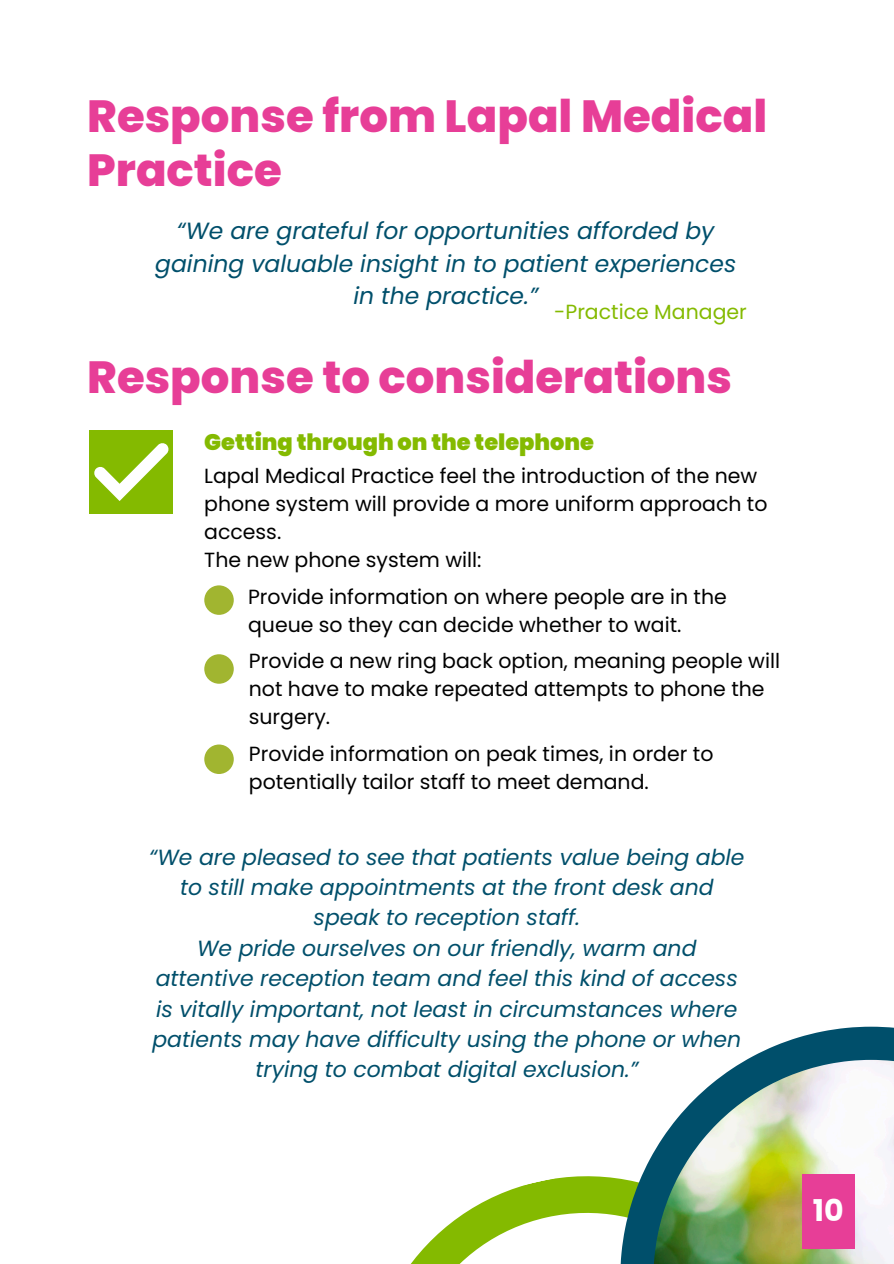
<style>
.page{position:relative;width:894px;height:1264px;background:#fff}
.page>*{position:absolute;margin:0;border:0;box-sizing:border-box;transform-origin:0 0}
.t1{font:800 45px/54px "Poppins";color:#e73e97}
.t2{font:700 30px "Poppins";color:#fff}
.t3{font:italic 23.4px/32.7px "Poppins";color:#004f6b;text-align:center}
.t4{font:900 22.5px "Poppins";color:#84ba00}
.t5{font:italic 21.9px/30.5px "Poppins";color:#004f6b;text-align:center}
.t6{font:20.4px/28.2px "Poppins";color:#000}
.t7{font:20.4px "Poppins";color:#84ba00}
</style>
<div class="page">
<svg style="left:411px;top:1176px;width:209px;height:87px"></svg>
<svg style="left:620px;top:1026px;width:273px;height:237px"></svg>
<img style="left:653px;top:1059px;width:240px;height:204px">
<div style="left:801px;top:1174px;width:53px;height:74px;background:#e73e97"></div>
<div style="left:89px;top:429px;width:84px;height:84px;background:#84ba00"></div>
<svg style="left:94px;top:443px;width:75px;height:58px"></svg>
<div style="left:204px;top:585px;width:30px;height:30px;background:#a1b530;border-radius:50%"></div>
<div style="left:204px;top:654px;width:30px;height:29px;background:#a1b530;border-radius:50%"></div>
<div style="left:204px;top:744px;width:30px;height:30px;background:#a1b530;border-radius:50%"></div>
<h1 class="t1" style="left:87px;top:89px;width:681px">Response from Lapal Medical<br>Practice</h1>
<p class="t3" style="left:155px;top:214px;width:582px">“We are grateful for opportunities afforded by gaining valuable insight in to patient experiences in the practice.”</p>
<p class="t7" style="left:554px;top:298px;width:194px">-Practice Manager</p>
<p class="t1" style="left:87px;top:350px;width:646px">Response to considerations</p>
<p class="t4" style="left:204px;top:426px;width:391px">Getting through on the telephone</p>
<p class="t6" style="left:204px;top:461px;width:564px">Lapal Medical Practice feel the introduction of the new phone system will provide a more uniform approach to access.</p>
<h2 class="t6" style="left:204px;top:546px;width:279px">The new phone system will:</h2>
<p class="t6" style="left:248px;top:582px;width:480px">Provide information on where people are in the queue so they can decide whether to wait.</p>
<h3 class="t6" style="left:249px;top:647px;width:532px">Provide a new ring back option, meaning people will not have to make repeated attempts to phone the surgery.</h3>
<p class="t6" style="left:249px;top:739px;width:466px">Provide information on peak times, in order to potentially tailor staff to meet demand.</p>
<p class="t5" style="left:149px;top:841px;width:597px">“We are pleased to see that patients value being able to still make appointments at the front desk and speak to reception staff.<br>We pride ourselves on our friendly, warm and attentive reception team and feel this kind of access is vitally important, not least in circumstances where patients may have difficulty using the phone or when trying to combat digital exclusion.”</p>
<p class="t2" style="left:812px;top:1189px;width:32px">10</p>
<h1 class="t2" style="left:818px;top:1195px;width:20px">9</h1>
</div>
